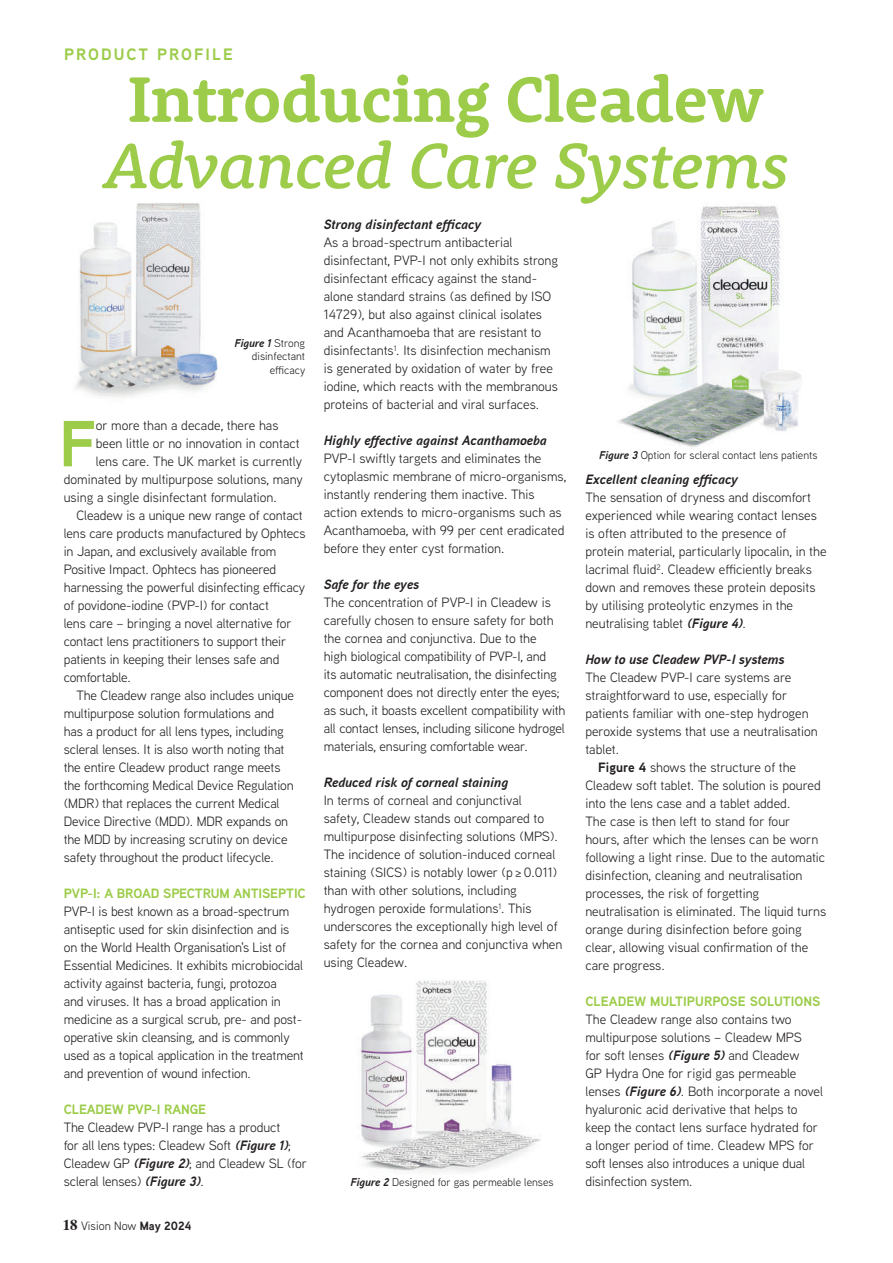
<style>
.page{position:relative;width:893px;height:1263px;background:#fff}
.page>*{position:absolute;margin:0;border:0;box-sizing:border-box;transform-origin:0 0}
.t1{font:italic 500 66px "Rooney";letter-spacing:-.01em;color:#9ccc49}
.t2{font:700 66px "Rooney";letter-spacing:-.01em;color:#9ccc49}
.t3{font:700 65.1px "Aaux Next";color:#9ccc49}
.t4{font:700 16.5px "Aaux Next";letter-spacing:.12em;color:#9ccc49}
.t5{font:13.5px/18px "Aaux Next";color:#231f20}
.t6{font:italic 700 13.5px "Aaux Next";color:#231f20}
.t7{font:700 13.5px "Aaux Next";letter-spacing:-.01em;color:#9ccc49}
.t8{font:12px "Aaux Next";color:#231f20}
.t9{font:11.25px/13.5px "Aaux Next";color:#231f20;text-align:right}
.s1{font-weight:700;font-style:italic}
.s2{font-family:"Times";font-weight:700;font-size:15px}
.s3{font-weight:700}
</style>
<div class="page">
<img style="left:75px;top:203px;width:143px;height:194px">
<img style="left:618px;top:206px;width:183px;height:241px">
<img style="left:360px;top:980px;width:180px;height:192px">
<p class="t4" style="left:64px;top:42px;width:170px">PRODUCT PROFILE</p>
<h1 class="t2" style="left:128px;top:56px;width:638px">Introducing Cleadew</h1>
<h1 class="t1" style="left:104px;top:122px;width:686px">Advanced Care Systems</h1>
<p class="t9" style="left:234px;top:336px;width:72px"><span class="s1">Figure 1</span> Strong disinfectant efficacy</p>
<h2 class="t3" style="left:59px;top:398px;width:39px">F</h2>
<p class="t5" style="left:96px;top:416px;width:184px">or more than a decade, there has</p>
<p class="t5" style="left:96px;top:434px;width:205px">been little or no innovation in contact</p>
<p class="t5" style="left:96px;top:452px;width:208px">lens care. The UK market is currently</p>
<p class="t5" style="left:64px;top:470px;width:241px">dominated by multipurpose solutions, many</p>
<p class="t5" style="left:64px;top:488px;width:215px">using a single disinfectant formulation.</p>
<p class="t5" style="left:77px;top:506px;width:228px">Cleadew is a unique new range of contact</p>
<p class="t5" style="left:64px;top:524px;width:243px">lens care products manufactured by Ophtecs</p>
<p class="t5" style="left:64px;top:542px;width:214px">in Japan, and exclusively available from</p>
<p class="t5" style="left:64px;top:560px;width:214px">Positive Impact. Ophtecs has pioneered</p>
<p class="t5" style="left:64px;top:578px;width:243px">harnessing the powerful disinfecting efficacy</p>
<p class="t5" style="left:64px;top:596px;width:207px">of povidone-iodine (PVP-I) for contact</p>
<p class="t5" style="left:64px;top:614px;width:229px">lens care – bringing a novel alternative for</p>
<p class="t5" style="left:64px;top:632px;width:224px">contact lens practitioners to support their</p>
<p class="t5" style="left:64px;top:650px;width:217px">patients in keeping their lenses safe and</p>
<p class="t5" style="left:64px;top:668px;width:69px">comfortable.</p>
<p class="t5" style="left:77px;top:686px;width:219px">The Cleadew range also includes unique</p>
<p class="t5" style="left:64px;top:704px;width:212px">multipurpose solution formulations and</p>
<p class="t5" style="left:64px;top:722px;width:222px">has a product for all lens types, including</p>
<p class="t5" style="left:64px;top:740px;width:222px">scleral lenses. It is also worth noting that</p>
<p class="t5" style="left:64px;top:758px;width:218px">the entire Cleadew product range meets</p>
<p class="t5" style="left:64px;top:776px;width:231px">the forthcoming Medical Device Regulation</p>
<p class="t5" style="left:64px;top:794px;width:217px">(MDR) that replaces the current Medical</p>
<p class="t5" style="left:64px;top:812px;width:226px">Device Directive (MDD). MDR expands on</p>
<p class="t5" style="left:64px;top:830px;width:225px">the MDD by increasing scrutiny on device</p>
<p class="t5" style="left:64px;top:848px;width:212px">safety throughout the product lifecycle.</p>
<p class="t7" style="left:64px;top:884px;width:244px">PVP-I: A BROAD SPECTRUM ANTISEPTIC</p>
<p class="t5" style="left:64px;top:902px;width:241px">PVP-I is best known as a broad-spectrum antiseptic used for skin disinfection and is on the World Health Organisation's List of Essential Medicines. It exhibits microbiocidal activity against bacteria, fungi, protozoa<br>and viruses. It has a broad application in medicine as a surgical scrub, pre- and post&shy;operative skin cleansing, and is commonly used as a topical application in the treatment and prevention of wound infection.</p>
<p class="t7" style="left:64px;top:1100px;width:144px">CLEADEW PVP-I RANGE</p>
<p class="t5" style="left:64px;top:1118px;width:245px">The Cleadew PVP-I range has a product<br>for all lens types: Cleadew Soft <span class="s1">(Figure 1)</span>; Cleadew GP <span class="s1">(Figure 2)</span>; and Cleadew SL (for scleral lenses) <span class="s1">(Figure 3)</span>.</p>
<p class="t8" style="left:63px;top:1217px;width:130px"><span class="s2">18</span> Vision Now <span class="s3">May 2024</span></p>
<p class="t6" style="left:324px;top:215px;width:159px">Strong disinfectant efficacy</p>
<p class="t5" style="left:324px;top:233px;width:236px">As a broad-spectrum antibacterial disinfectant, PVP-I not only exhibits strong disinfectant efficacy against the stand&shy;alone standard strains (as defined by ISO 14729), but also against clinical isolates and Acanthamoeba that are resistant to disinfectants<sup>1</sup>. Its disinfection mechanism is generated by oxidation of water by free iodine, which reacts with the membranous proteins of bacterial and viral surfaces.</p>
<p class="t6" style="left:324px;top:431px;width:224px">Highly effective against Acanthamoeba</p>
<p class="t5" style="left:324px;top:449px;width:244px">PVP-I swiftly targets and eliminates the cytoplasmic membrane of micro-organisms, instantly rendering them inactive. This action extends to micro-organisms such as Acanthamoeba, with 99 per cent eradicated before they enter cyst formation.</p>
<p class="t6" style="left:324px;top:575px;width:97px">Safe for the eyes</p>
<p class="t5" style="left:324px;top:593px;width:243px">The concentration of PVP-I in Cleadew is carefully chosen to ensure safety for both the cornea and conjunctiva. Due to the<br>high biological compatibility of PVP-I, and<br>its automatic neutralisation, the disinfecting component does not directly enter the eyes; as such, it boasts excellent compatibility with all contact lenses, including silicone hydrogel materials, ensuring comfortable wear.</p>
<p class="t6" style="left:324px;top:773px;width:186px">Reduced risk of corneal staining</p>
<p class="t5" style="left:324px;top:791px;width:240px">In terms of corneal and conjunctival<br>safety, Cleadew stands out compared to multipurpose disinfecting solutions (MPS).<br>The incidence of solution-induced corneal staining (SICS) is notably lower (p ≥ 0.011) than with other solutions, including hydrogen peroxide formulations<sup>1</sup>. This underscores the exceptionally high level of safety for the cornea and conjunctiva when using Cleadew.</p>
<p class="t9" style="left:350px;top:1175px;width:205px"><span class="s1">Figure 2</span> Designed for gas permeable lenses</p>
<p class="t9" style="left:599px;top:448px;width:220px"><span class="s1">Figure 3</span> Option for scleral contact lens patients</p>
<p class="t6" style="left:585px;top:470px;width:154px">Excellent cleaning efficacy</p>
<p class="t5" style="left:585px;top:488px;width:243px">The sensation of dryness and discomfort experienced while wearing contact lenses is often attributed to the presence of protein material, particularly lipocalin, in the lacrimal fluid<sup>2</sup>. Cleadew efficiently breaks down and removes these protein deposits by utilising proteolytic enzymes in the neutralising tablet <span class="s1">(Figure 4)</span>.</p>
<p class="t6" style="left:585px;top:650px;width:201px">How to use Cleadew PVP-I systems</p>
<p class="t5" style="left:585px;top:668px;width:207px">The Cleadew PVP-I care systems are</p>
<p class="t5" style="left:585px;top:686px;width:203px">straightforward to use, especially for</p>
<p class="t5" style="left:585px;top:704px;width:225px">patients familiar with one-step hydrogen</p>
<p class="t5" style="left:585px;top:722px;width:234px">peroxide systems that use a neutralisation</p>
<p class="t5" style="left:585px;top:740px;width:35px">tablet.</p>
<p class="t5" style="left:598px;top:758px;width:199px"><span class="s3">Figure 4</span> shows the structure of the</p>
<p class="t5" style="left:585px;top:776px;width:237px">Cleadew soft tablet. The solution is poured</p>
<p class="t5" style="left:585px;top:794px;width:206px">into the lens case and a tablet added.</p>
<p class="t5" style="left:585px;top:812px;width:206px">The case is then left to stand for four</p>
<p class="t5" style="left:585px;top:830px;width:234px">hours, after which the lenses can be worn</p>
<p class="t5" style="left:585px;top:848px;width:241px">following a light rinse. Due to the automatic</p>
<p class="t5" style="left:585px;top:866px;width:219px">disinfection, cleaning and neutralisation</p>
<p class="t5" style="left:585px;top:884px;width:175px">processes, the risk of forgetting</p>
<p class="t5" style="left:585px;top:902px;width:242px">neutralisation is eliminated. The liquid turns</p>
<p class="t5" style="left:585px;top:920px;width:218px">orange during disinfection before going</p>
<p class="t5" style="left:585px;top:938px;width:224px">clear, allowing visual confirmation of the</p>
<p class="t5" style="left:585px;top:956px;width:81px">care progress.</p>
<p class="t7" style="left:585px;top:992px;width:237px">CLEADEW MULTIPURPOSE SOLUTIONS</p>
<p class="t5" style="left:585px;top:1010px;width:239px">The Cleadew range also contains two multipurpose solutions – Cleadew MPS<br>for soft lenses <span class="s1">(Figure 5)</span> and Cleadew<br>GP Hydra One for rigid gas permeable lenses <span class="s1">(Figure 6)</span>. Both incorporate a novel hyaluronic acid derivative that helps to keep the contact lens surface hydrated for a longer period of time. Cleadew MPS for soft lenses also introduces a unique dual disinfection system.</p>
</div>
